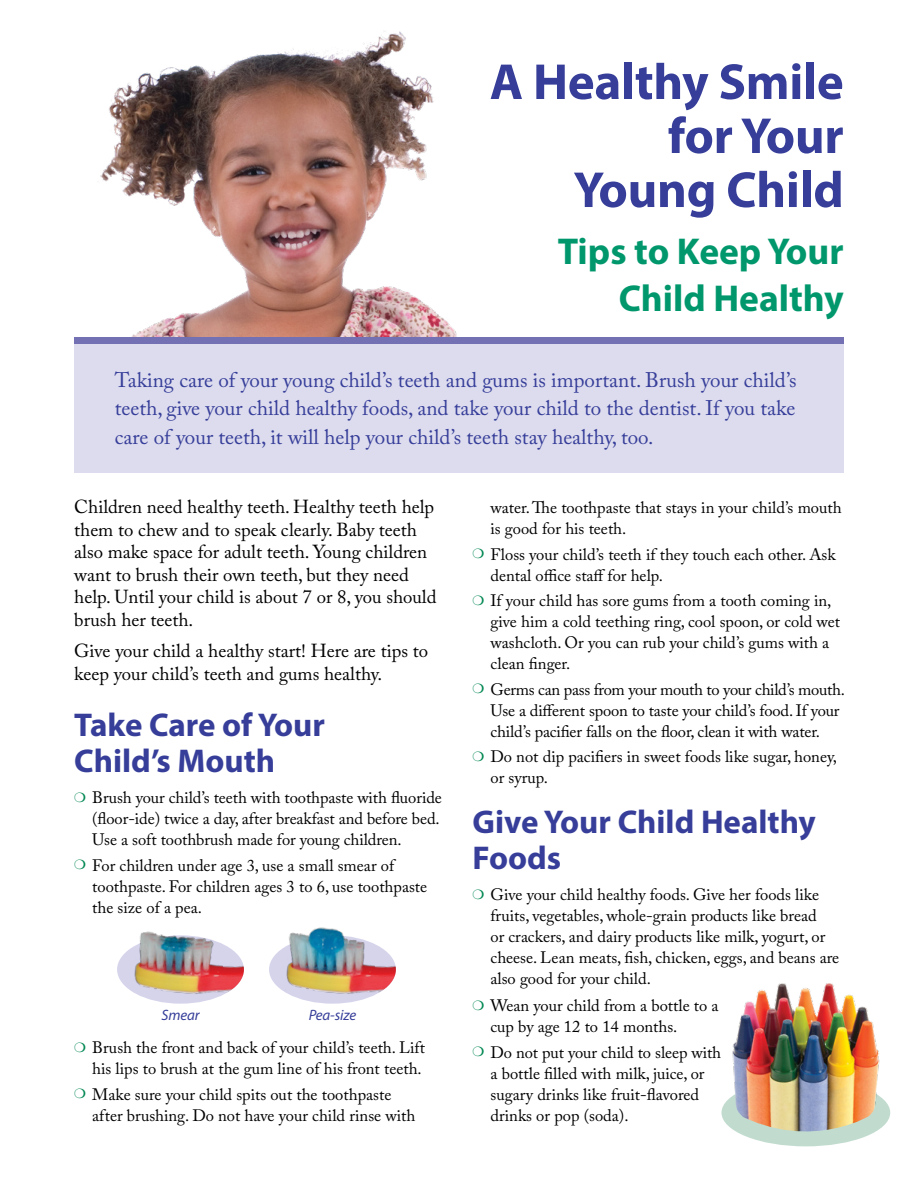
<style>
.page{position:relative;width:918px;height:1188px;background:#fff}
.page>*{position:absolute;margin:0;border:0;box-sizing:border-box;transform-origin:0 0}
.t1{font:700 51px/54px "Myriad Pro";letter-spacing:-.005em;color:#363e99;text-align:right}
.t2{font:700 37.5px/46.5px "Myriad Pro";color:#00976c;text-align:right}
.t3{font:700 33px/36px "Myriad Pro";color:#363e99}
.t4{font:21px/28.5px "Adobe Caslon Pro";color:#363e99;text-align:justify}
.t5{font:18.75px/22.5px "Adobe Caslon Pro";color:#000}
.t6{font:16.5px/21px "Adobe Caslon Pro";color:#000}
.t7{font:italic 15px "Myriad Pro";letter-spacing:-.01em;color:#363e99}
</style>
<div class="page">
<img style="left:74px;top:31px;width:398px;height:307px">
<div style="left:74px;top:338px;width:770px;height:6px;background:#7371b4"></div>
<div style="left:74px;top:344px;width:770px;height:128px;background:#dddcee"></div>
<img style="left:375px;top:944px;width:21px;height:51px">
<img style="left:269px;top:927px;width:106px;height:77px">
<img style="left:223px;top:944px;width:21px;height:51px">
<img style="left:117px;top:931px;width:106px;height:73px">
<img style="left:721px;top:983px;width:170px;height:138px">
<svg style="left:724px;top:1097px;width:164px;height:50px"></svg>
<h1 class="t1" style="left:490px;top:53px;width:355px">A Healthy Smile for Your<br>Young Child</h1>
<h2 class="t2" style="left:558px;top:227px;width:287px">Tips to Keep Your<br>Child Healthy</h2>
<p class="t4" style="left:115px;top:365px;width:683px">Taking care of your young child’s teeth and gums is important. Brush your child’s teeth, give your child healthy foods, and take your child to the dentist. If you take care of your teeth, it will help your child’s teeth stay healthy, too.</p>
<p class="t5" style="left:74px;top:496px;width:364px">Children need healthy teeth. Healthy teeth help them to chew and to speak clearly. Baby teeth also make space for adult teeth. Young children want to brush their own teeth, but they need help. Until your child is about 7 or 8, you should brush her teeth.</p>
<p class="t5" style="left:74px;top:640px;width:355px">Give your child a healthy start! Here are tips to keep your child’s teeth and gums healthy.</p>
<h3 class="t3" style="left:74px;top:706px;width:252px">Take Care of Your<br>Child’s Mouth</h3>
<p class="t6" style="left:92px;top:787px;width:351px">Brush your child’s teeth with toothpaste with fluoride (floor-ide) twice a day, after breakfast and before bed.<br>Use a soft toothbrush made for young children.</p>
<p class="t6" style="left:92px;top:855px;width:336px">For children under age 3, use a small smear of toothpaste. For children ages 3 to 6, use toothpaste the size of a pea.</p>
<p class="t7" style="left:162px;top:1006px;width:39px">Smear</p>
<p class="t7" style="left:309px;top:1006px;width:49px">Pea-size</p>
<p class="t6" style="left:92px;top:1037px;width:334px">Brush the front and back of your child’s teeth. Lift his lips to brush at the gum line of his front teeth.</p>
<p class="t6" style="left:92px;top:1083px;width:325px">Make sure your child spits out the toothpaste after brushing. Do not have your child rinse with</p>
<p class="t6" style="left:491px;top:497px;width:353px">water. The toothpaste that stays in your child’s mouth is good for his teeth.</p>
<p class="t6" style="left:491px;top:543px;width:347px">Floss your child’s teeth if they touch each other. Ask dental office staff for help.</p>
<p class="t6" style="left:491px;top:590px;width:351px">If your child has sore gums from a tooth coming in, give him a cold teething ring, cool spoon, or cold wet washcloth. Or you can rub your child’s gums with a clean finger.</p>
<p class="t6" style="left:490px;top:678px;width:356px">Germs can pass from your mouth to your child’s mouth.<br>Use a different spoon to taste your child’s food. If your child’s pacifier falls on the floor, clean it with water.</p>
<p class="t6" style="left:491px;top:746px;width:348px">Do not dip pacifiers in sweet foods like sugar, honey, or syrup.</p>
<h3 class="t3" style="left:472px;top:802px;width:345px">Give Your Child Healthy<br>Foods</h3>
<p class="t6" style="left:491px;top:884px;width:350px">Give your child healthy foods. Give her foods like fruits, vegetables, whole-grain products like bread<br>or crackers, and dairy products like milk, yogurt, or cheese. Lean meats, fish, chicken, eggs, and beans are also good for your child.</p>
<p class="t6" style="left:491px;top:995px;width:230px">Wean your child from a bottle to a cup by age 12 to 14 months.</p>
<p class="t6" style="left:491px;top:1041px;width:232px">Do not put your child to sleep with a bottle filled with milk, juice, or sugary drinks like fruit-flavored drinks or pop (soda).</p>
</div>
